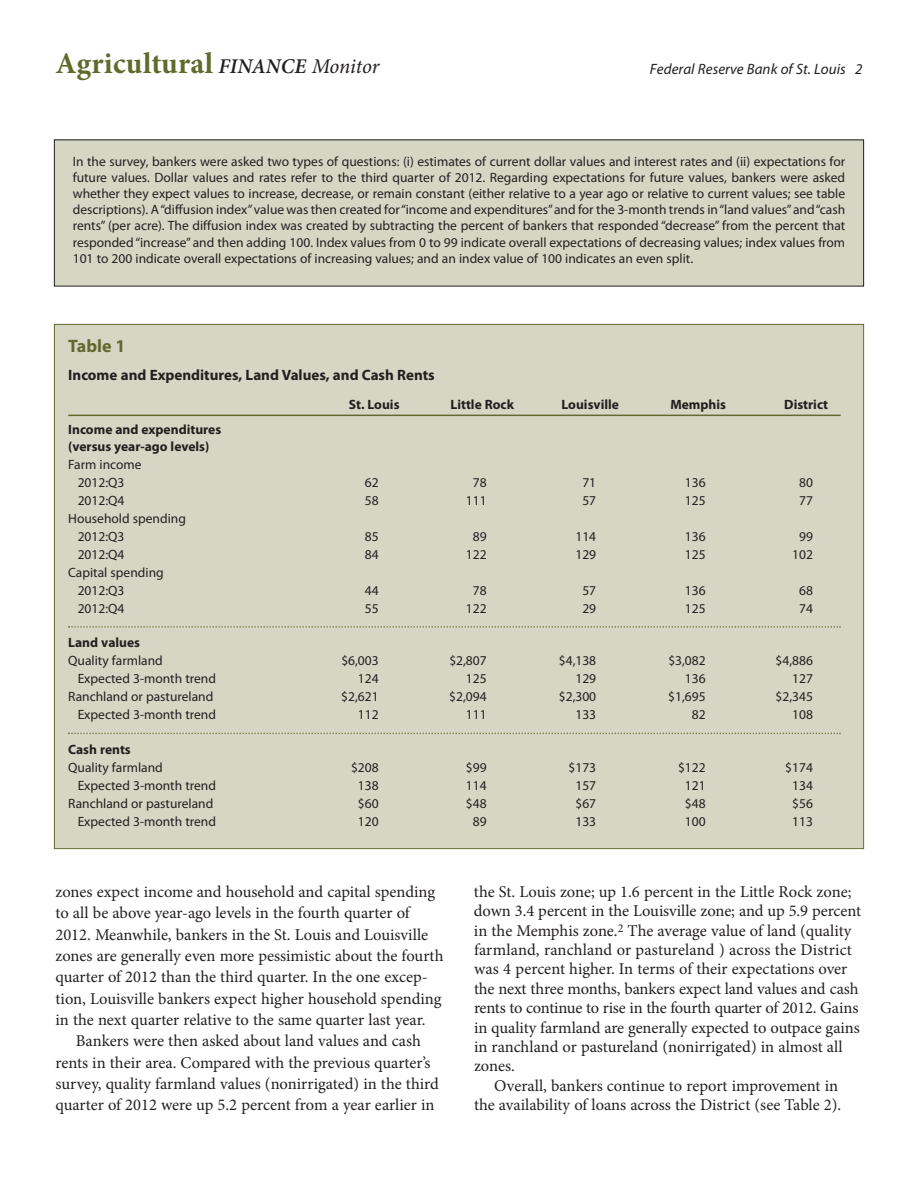
<style>
.page{position:relative;width:918px;height:1188px;background:#fff}
.page>*{position:absolute;margin:0;border:0;box-sizing:border-box;transform-origin:0 0}
.t1{font:700 30px "Minion Pro";letter-spacing:.01em;color:#616a2c}
.t2{font:700 18px "Myriad Pro";color:#616a2c}
.t3{font:16.5px/19.4px "Minion Pro";letter-spacing:-.005em;color:#231f20}
.t4{font:700 15px "Myriad Pro";color:#231f20}
.t5{font:italic 15px "Myriad Pro";letter-spacing:.005em;color:#231f20}
.t6{font:13.5px/16.2px "Myriad Pro";color:#231f20}
.t7{font:700 13.5px/16.5px "Myriad Pro";color:#231f20}
.s1{font-weight:600;font-style:italic;font-size:21px;color:#231f20}
.s2{font-weight:400;font-style:italic;font-size:21px;color:#231f20}
</style>
<div class="page">
<div style="left:55px;top:325px;width:808px;height:523px;background:#d5d7c4"></div>
<hr style="left:68px;top:415px;width:773px;height:1px;background:#616a2c">
<svg style="left:68px;top:626px;width:773px;height:2px"></svg>
<svg style="left:68px;top:733px;width:773px;height:1px"></svg>
<div style="left:54px;top:140px;width:810px;height:146px;background:#d5d7c4"></div>
<h1 class="t1" style="left:56px;top:52px;width:326px">Agricultural <span class="s1">FINANCE</span> <span class="s2">Monitor</span></h1>
<p class="t5" style="left:650px;top:63px;width:214px">Federal Reserve Bank of St. Louis 2</p>
<p class="t6" style="left:73px;top:154px;width:774px;text-align:justify">In the survey, bankers were asked two types of questions: (i) estimates of current dollar values and interest rates and (ii) expectations for future values. Dollar values and rates refer to the third quarter of 2012. Regarding expectations for future values, bankers were asked whether they expect values to increase, decrease, or remain constant (either relative to a year ago or relative to current values; see table descriptions). A“diffusion index”value was then created for“income and expenditures”and for the 3-month trends in“land values”and“cash rents” (per acre). The diffusion index was created by subtracting the percent of bankers that responded “decrease” from the percent that responded“increase” and then adding 100. Index values from 0 to 99 indicate overall expectations of decreasing values; index values from 101 to 200 indicate overall expectations of increasing values; and an index value of 100 indicates an even split.</p>
<h2 class="t2" style="left:68px;top:339px;width:59px">Table 1</h2>
<p class="t4" style="left:68px;top:369px;width:368px">Income and Expenditures, Land Values, and Cash Rents</p>
<p class="t7" style="left:349px;top:397px;width:52px">St. Louis</p>
<p class="t7" style="left:450px;top:397px;width:65px">Little Rock</p>
<p class="t7" style="left:562px;top:397px;width:59px">Louisville</p>
<p class="t7" style="left:670px;top:397px;width:57px">Memphis</p>
<p class="t7" style="left:784px;top:397px;width:46px">District</p>
<p class="t7" style="left:68px;top:422px;width:155px">Income and expenditures (versus year-ago levels)</p>
<p class="t6" style="left:68px;top:456px;width:75px;line-height:18px;text-align:center">Farm income<br>2012:Q3</p>
<p class="t6" style="left:365px;top:475px;width:15px">62</p>
<p class="t6" style="left:473px;top:475px;width:15px">78</p>
<p class="t6" style="left:582px;top:475px;width:15px">71</p>
<p class="t6" style="left:685px;top:475px;width:22px">136</p>
<p class="t6" style="left:799px;top:475px;width:15px">80</p>
<p class="t6" style="left:78px;top:493px;width:48px">2012:Q4</p>
<p class="t6" style="left:365px;top:493px;width:15px">58</p>
<p class="t6" style="left:466px;top:493px;width:22px">111</p>
<p class="t6" style="left:582px;top:493px;width:15px">57</p>
<p class="t6" style="left:685px;top:493px;width:22px">125</p>
<p class="t6" style="left:799px;top:493px;width:15px">77</p>
<p class="t6" style="left:78px;top:510px;width:110px;line-height:18px;text-indent:-9px">Household spending<br>2012:Q3</p>
<p class="t6" style="left:365px;top:529px;width:15px">85</p>
<p class="t6" style="left:473px;top:529px;width:15px">89</p>
<p class="t6" style="left:575px;top:529px;width:22px">114</p>
<p class="t6" style="left:685px;top:529px;width:22px">136</p>
<p class="t6" style="left:799px;top:529px;width:15px">99</p>
<p class="t6" style="left:78px;top:547px;width:48px">2012:Q4</p>
<p class="t6" style="left:365px;top:547px;width:15px">84</p>
<p class="t6" style="left:466px;top:547px;width:22px">122</p>
<p class="t6" style="left:575px;top:547px;width:22px">129</p>
<p class="t6" style="left:685px;top:547px;width:22px">125</p>
<p class="t6" style="left:792px;top:547px;width:22px">102</p>
<p class="t6" style="left:78px;top:564px;width:88px;line-height:18px;text-indent:-9px">Capital spending<br>2012:Q3</p>
<p class="t6" style="left:365px;top:583px;width:15px">44</p>
<p class="t6" style="left:473px;top:583px;width:15px">78</p>
<p class="t6" style="left:582px;top:583px;width:15px">57</p>
<p class="t6" style="left:685px;top:583px;width:22px">136</p>
<p class="t6" style="left:799px;top:583px;width:15px">68</p>
<p class="t6" style="left:78px;top:601px;width:48px">2012:Q4</p>
<p class="t6" style="left:365px;top:601px;width:15px">55</p>
<p class="t6" style="left:466px;top:601px;width:22px">122</p>
<p class="t6" style="left:582px;top:601px;width:15px">29</p>
<p class="t6" style="left:685px;top:601px;width:22px">125</p>
<p class="t6" style="left:799px;top:601px;width:15px">74</p>
<p class="t7" style="left:68px;top:635px;width:73px">Land values</p>
<p class="t6" style="left:68px;top:654px;width:96px">Quality farmland</p>
<p class="t6" style="left:341px;top:654px;width:39px">$6,003</p>
<p class="t6" style="left:449px;top:654px;width:39px">$2,807</p>
<p class="t6" style="left:559px;top:654px;width:39px">$4,138</p>
<p class="t6" style="left:668px;top:654px;width:39px">$3,082</p>
<p class="t6" style="left:776px;top:654px;width:39px">$4,886</p>
<p class="t6" style="left:78px;top:672px;width:140px">Expected 3-month trend</p>
<p class="t6" style="left:358px;top:672px;width:22px">124</p>
<p class="t6" style="left:466px;top:672px;width:22px">125</p>
<p class="t6" style="left:575px;top:672px;width:22px">129</p>
<p class="t6" style="left:685px;top:672px;width:22px">136</p>
<p class="t6" style="left:792px;top:672px;width:22px">127</p>
<p class="t6" style="left:68px;top:690px;width:147px">Ranchland or pastureland</p>
<p class="t6" style="left:341px;top:690px;width:39px">$2,621</p>
<p class="t6" style="left:449px;top:690px;width:39px">$2,094</p>
<p class="t6" style="left:559px;top:690px;width:39px">$2,300</p>
<p class="t6" style="left:668px;top:690px;width:39px">$1,695</p>
<p class="t6" style="left:776px;top:690px;width:39px">$2,345</p>
<p class="t6" style="left:78px;top:708px;width:140px">Expected 3-month trend</p>
<p class="t6" style="left:358px;top:708px;width:22px">112</p>
<p class="t6" style="left:466px;top:708px;width:22px">111</p>
<p class="t6" style="left:575px;top:708px;width:22px">133</p>
<p class="t6" style="left:692px;top:708px;width:15px">82</p>
<p class="t6" style="left:792px;top:708px;width:22px">108</p>
<p class="t7" style="left:68px;top:742px;width:64px">Cash rents</p>
<p class="t6" style="left:68px;top:760px;width:96px">Quality farmland</p>
<p class="t6" style="left:351px;top:760px;width:29px">$208</p>
<p class="t6" style="left:466px;top:760px;width:22px">$99</p>
<p class="t6" style="left:569px;top:760px;width:29px">$173</p>
<p class="t6" style="left:678px;top:760px;width:29px">$122</p>
<p class="t6" style="left:785px;top:760px;width:29px">$174</p>
<p class="t6" style="left:78px;top:778px;width:140px">Expected 3-month trend</p>
<p class="t6" style="left:358px;top:778px;width:22px">138</p>
<p class="t6" style="left:466px;top:778px;width:22px">114</p>
<p class="t6" style="left:575px;top:778px;width:22px">157</p>
<p class="t6" style="left:685px;top:778px;width:22px">121</p>
<p class="t6" style="left:792px;top:778px;width:22px">134</p>
<p class="t6" style="left:68px;top:796px;width:147px">Ranchland or pastureland</p>
<p class="t6" style="left:358px;top:796px;width:22px">$60</p>
<p class="t6" style="left:466px;top:796px;width:22px">$48</p>
<p class="t6" style="left:575px;top:796px;width:22px">$67</p>
<p class="t6" style="left:685px;top:796px;width:22px">$48</p>
<p class="t6" style="left:792px;top:796px;width:22px">$56</p>
<p class="t6" style="left:78px;top:814px;width:140px">Expected 3-month trend</p>
<p class="t6" style="left:358px;top:814px;width:22px">120</p>
<p class="t6" style="left:473px;top:814px;width:15px">89</p>
<p class="t6" style="left:575px;top:814px;width:22px">133</p>
<p class="t6" style="left:685px;top:814px;width:22px">100</p>
<p class="t6" style="left:792px;top:814px;width:22px">113</p>
<p class="t3" style="left:55px;top:883px;width:390px;line-height:21.3px">zones expect income and household and capital spending to all be above year-ago levels in the fourth quarter of 2012. Meanwhile, bankers in the St. Louis and Louisville zones are generally even more pessimistic about the fourth quarter of 2012 than the third quarter. In the one excep&shy;tion, Louisville bankers expect higher household spending in the next quarter relative to the same quarter last year.</p>
<p class="t3" style="left:55px;top:1032px;width:385px;line-height:21.1px;text-align:center">Bankers were then asked about land values and cash<br>rents in their area. Compared with the previous quarter’s survey, quality farmland values (nonirrigated) in the third quarter of 2012 were up 5.2 percent from a year earlier in</p>
<p class="t3" style="left:474px;top:884px;width:389px">the St. Louis zone; up 1.6 percent in the Little Rock zone; down 3.4 percent in the Louisville zone; and up 5.9 percent in the Memphis zone.<sup>2</sup> The average value of land (quality farmland, ranchland or pastureland ) across the District was 4 percent higher. In terms of their expectations over the next three months, bankers expect land values and cash rents to continue to rise in the fourth quarter of 2012. Gains in quality farmland are generally expected to outpace gains in ranchland or pastureland (nonirrigated) in almost all zones.</p>
<p class="t3" style="left:474px;top:1077px;width:369px;text-align:right">Overall, bankers continue to report improvement in the availability of loans across the District (see Table 2).</p>
</div>
